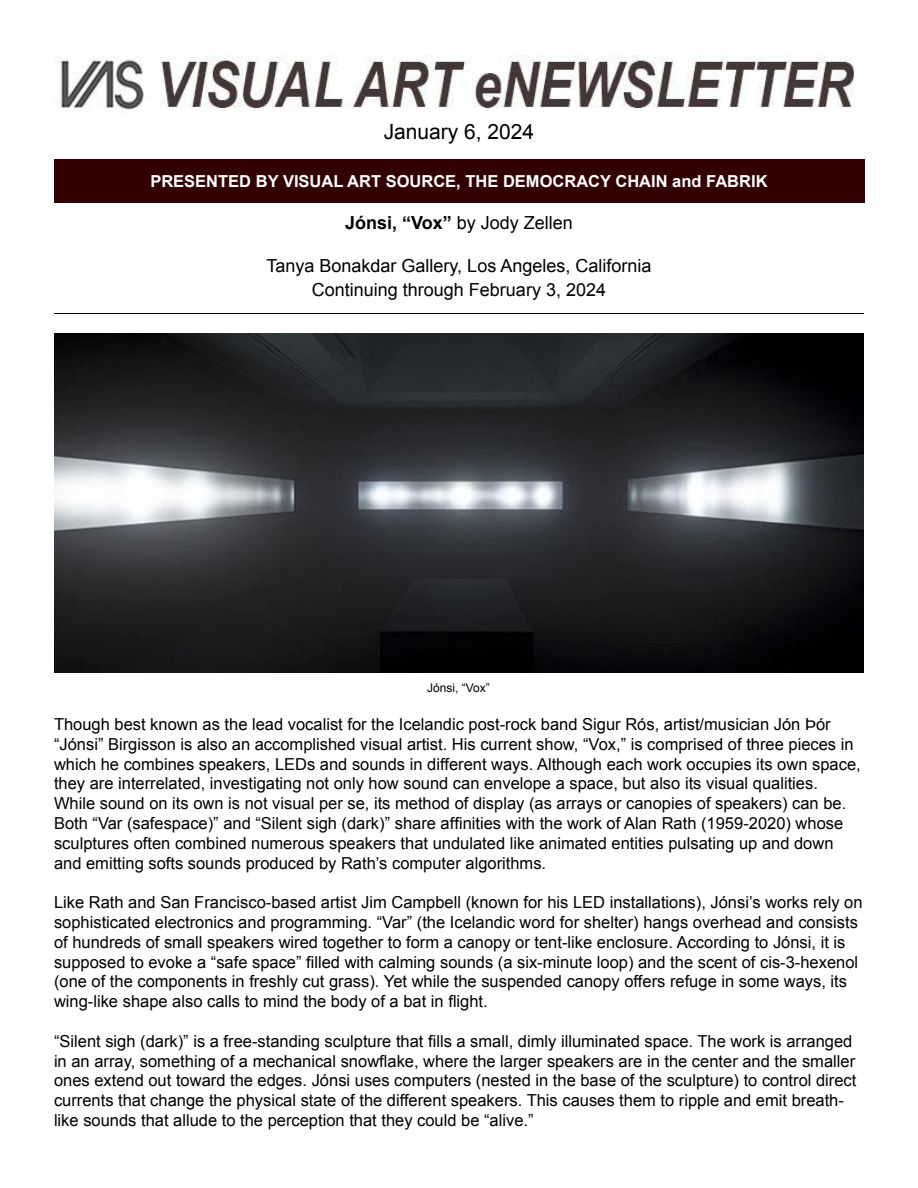
<style>
.page{position:relative;width:918px;height:1188px;background:#fff}
.page>*{position:absolute;margin:0;border:0;box-sizing:border-box;transform-origin:0 0}
.t1{font:21px "Arial";color:#000}
.t2{font:18px/23.4px "Arial";color:#000;text-align:center}
.t3{font:16.5px/19.8px "Arial";color:#000}
.t4{font:700 16.5px "Arial";color:#fff}
.t5{font:12px "Arial";color:#000}
.s1{font-weight:700}
</style>
<div class="page">
<img style="left:54px;top:334px;width:809px;height:339px">
<div style="left:54px;top:160px;width:810px;height:43px;background:#300"></div>
<hr style="left:54px;top:313px;width:810px;height:1px;background:#000">
<img style="left:54px;top:55px;width:800px;height:55px">
<p class="t1" style="left:384px;top:117px;width:152px">January 6, 2024</p>
<p class="t4" style="left:150px;top:171px;width:619px">PRESENTED BY VISUAL ART SOURCE, THE DEMOCRACY CHAIN and FABRIK</p>
<p class="t2" style="left:345px;top:211px;width:229px"><span class="s1">Jónsi, “Vox”</span> by Jody Zellen</p>
<p class="t2" style="left:267px;top:254px;width:386px">Tanya Bonakdar Gallery, Los Angeles, California<br>Continuing through February 3, 2024</p>
<p class="t5" style="left:427px;top:680px;width:64px">Jónsi, “Vox”</p>
<p class="t3" style="left:54px;top:715px;width:808px">Though best known as the lead vocalist for the Icelandic post-rock band Sigur Rós, artist/musician Jón Þór “Jónsi” Birgisson is also an accomplished visual artist. His current show, “Vox,” is comprised of three pieces in which he combines speakers, LEDs and sounds in different ways. Although each work occupies its own space, they are interrelated, investigating not only how sound can envelope a space, but also its visual qualities.<br>While sound on its own is not visual per se, its method of display (as arrays or canopies of speakers) can be.<br>Both “Var (safespace)” and “Silent sigh (dark)” share affinities with the work of Alan Rath (1959-2020) whose sculptures often combined numerous speakers that undulated like animated entities pulsating up and down and emitting softs sounds produced by Rath’s computer algorithms.</p>
<p class="t3" style="left:54px;top:893px;width:810px">Like Rath and San Francisco-based artist Jim Campbell (known for his LED installations), Jónsi’s works rely on sophisticated electronics and programming. “Var” (the Icelandic word for shelter) hangs overhead and consists of hundreds of small speakers wired together to form a canopy or tent-like enclosure. According to Jónsi, it is supposed to evoke a “safe space” filled with calming sounds (a six-minute loop) and the scent of cis-3-hexenol (one of the components in freshly cut grass). Yet while the suspended canopy offers refuge in some ways, its wing-like shape also calls to mind the body of a bat in flight.</p>
<p class="t3" style="left:54px;top:1031px;width:804px">“Silent sigh (dark)” is a free-standing sculpture that fills a small, dimly illuminated space. The work is arranged in an array, something of a mechanical snowflake, where the larger speakers are in the center and the smaller ones extend out toward the edges. Jónsi uses computers (nested in the base of the sculpture) to control direct currents that change the physical state of the different speakers. This causes them to ripple and emit breath&shy;like sounds that allude to the perception that they could be “alive.”</p>
</div>
